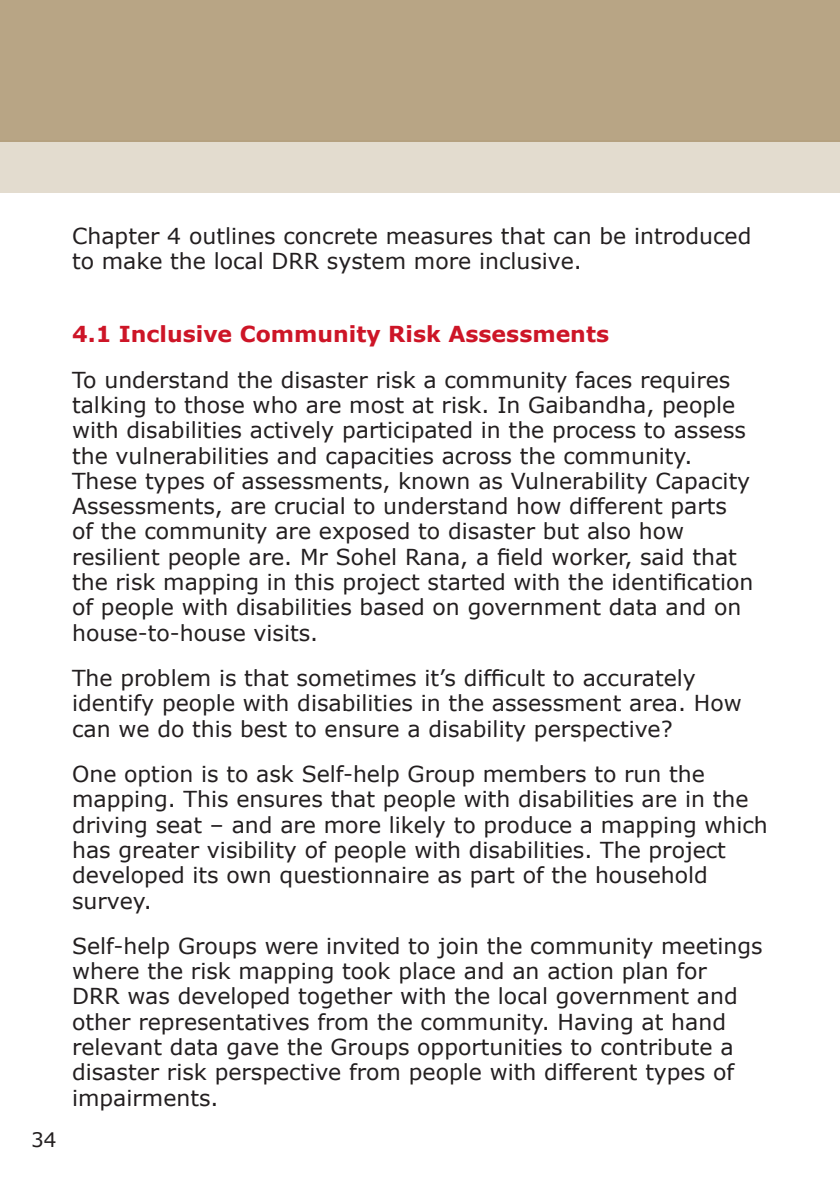
<style>
.page{position:relative;width:840px;height:1191px;background:#fff}
.page>*{position:absolute;margin:0;border:0;box-sizing:border-box;transform-origin:0 0}
.t1{font:22px/25.2px "Verdana";color:#231f20}
.Heading_3{font:700 22px "Verdana";color:#cd1527}
.t2{font:20px "Verdana";color:#231f20}
</style>
<div class="page">
<div style="left:0;top:140px;width:839px;height:53px;background:#e3dccf"></div>
<div style="left:0;top:0;width:839px;height:142px;background:#b8a585"></div>
<p class="t1" style="left:72px;top:223px;width:680px">Chapter 4 outlines concrete measures that can be introduced to make the local DRR system more inclusive.</p>
<p class="t2" style="left:31px;top:1127px;width:27px">34</p>
<h2 class="Heading_3" style="left:72px;top:319px;width:538px">4.1 Inclusive Community Risk Assessments</h2>
<p class="t1" style="left:72px;top:367px;width:682px">To understand the disaster risk a community faces requires talking to those who are most at risk. In Gaibandha, people with disabilities actively participated in the process to assess the vulnerabilities and capacities across the community.<br>These types of assessments, known as Vulnerability Capacity Assessments, are crucial to understand how different parts of the community are exposed to disaster but also how resilient people are. Mr Sohel Rana, a field worker, said that the risk mapping in this project started with the identification of people with disabilities based on government data and on house-to-house visits.</p>
<p class="t1" style="left:72px;top:666px;width:670px">The problem is that sometimes it’s difficult to accurately identify people with disabilities in the assessment area. How can we do this best to ensure a disability perspective?</p>
<p class="t1" style="left:72px;top:761px;width:697px">One option is to ask Self-help Group members to run the mapping. This ensures that people with disabilities are in the driving seat – and are more likely to produce a mapping which has greater visibility of people with disabilities. The project developed its own questionnaire as part of the household survey.</p>
<p class="t1" style="left:72px;top:933px;width:691px">Self-help Groups were invited to join the community meetings where the risk mapping took place and an action plan for<br>DRR was developed together with the local government and other representatives from the community. Having at hand relevant data gave the Groups opportunities to contribute a disaster risk perspective from people with different types of impairments.</p>
</div>
